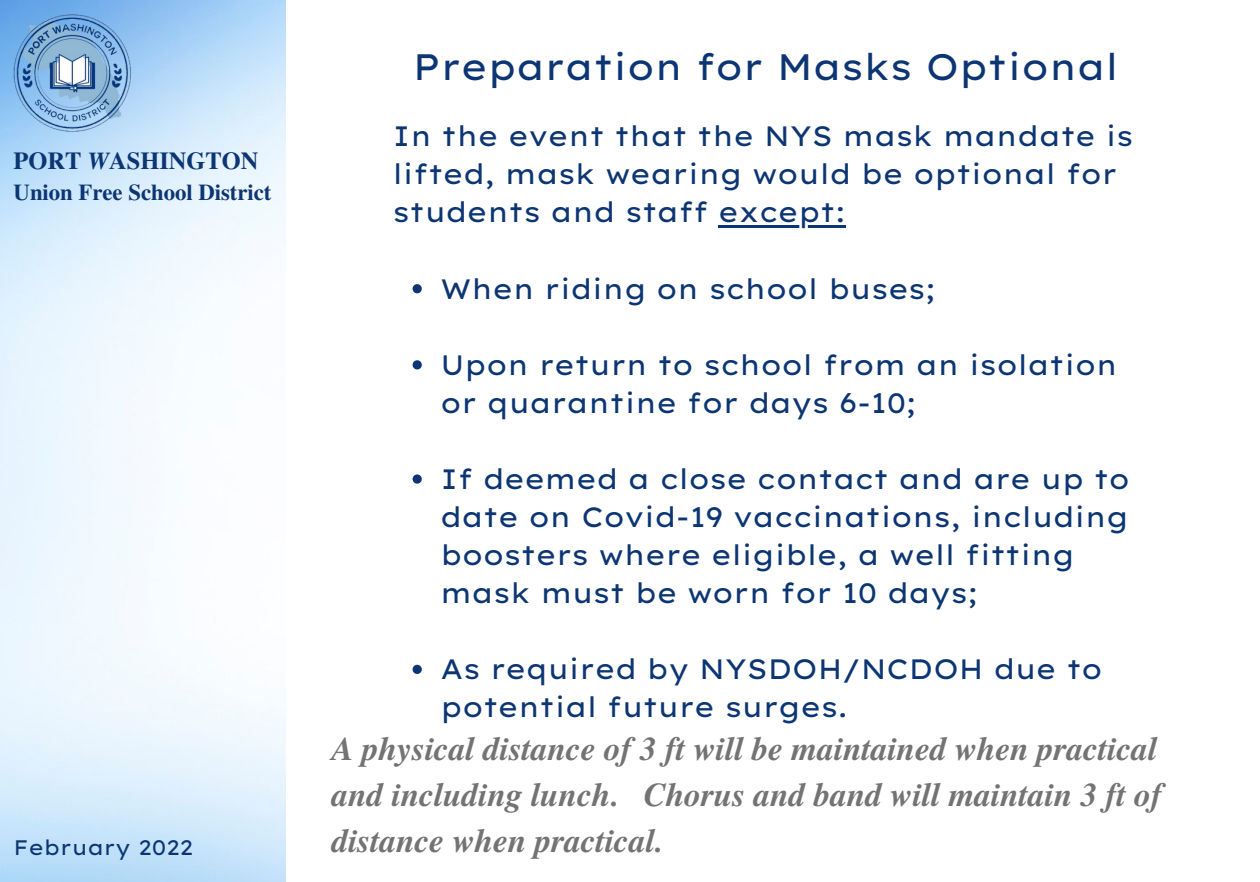
<style>
.page{position:relative;width:1260px;height:882px;background:#fff}
.page>*{position:absolute;margin:0;border:0;box-sizing:border-box;transform-origin:0 0}
.t1{font:36.75px "Lexend Exa";color:#0c3573}
.t2{font:italic 700 33.25px/45.9px "Te X Gyre Termes";color:#737373}
.t3{font:28px/38.1px "Lexend Exa";color:#0c3573}
.t4{font:700 24.5px "Te X Gyre Termes";color:#0c3573}
.t5{font:700 22.75px "Te X Gyre Termes";color:#0c3573}
.t6{font:21px "Lexend Exa";color:#0c3573}
.s1{font-style:italic}
</style>
<div class="page">
<img style="left:0;top:0;width:146px;height:146px">
<svg style="left:413px;top:284px;width:9px;height:9px"></svg>
<svg style="left:413px;top:360px;width:9px;height:9px"></svg>
<svg style="left:413px;top:474px;width:9px;height:10px"></svg>
<svg style="left:413px;top:665px;width:9px;height:9px"></svg>
<hr style="left:719px;top:225px;width:127px;height:3px;background:#0c3573">
<p class="t4" style="left:14px;top:142px;width:246px">PORT <span class="s1">W</span>ASHINGTON</p>
<p class="t5" style="left:14px;top:175px;width:259px">Union Free School District</p>
<p class="t6" style="left:14px;top:834px;width:181px">February 2022</p>
<p class="t1" style="left:413px;top:43px;width:707px">Preparation for Masks Optional</p>
<p class="t3" style="left:393px;top:117px;width:742px">In the event that the NYS mask mandate is lifted, mask wearing would be optional for students and staff except:</p>
<p class="t3" style="left:441px;top:269px;width:497px">When riding on school buses;</p>
<p class="t3" style="left:441px;top:345px;width:678px">Upon return to school from an isolation or quarantine for days 6-10;</p>
<p class="t3" style="left:441px;top:459px;width:691px">If deemed a close contact and are up to date on Covid-19 vaccinations, including boosters where eligible, a well fitting mask must be worn for 10 days;</p>
<p class="t3" style="left:441px;top:650px;width:664px">As required by NYSDOH/NCDOH due to potential future surges.</p>
<p class="t2" style="left:332px;top:725px;width:832px">A physical distance of 3 ft will be maintained when practical and including lunch. Chorus and band will maintain 3 ft of distance when practical.</p>
</div>
